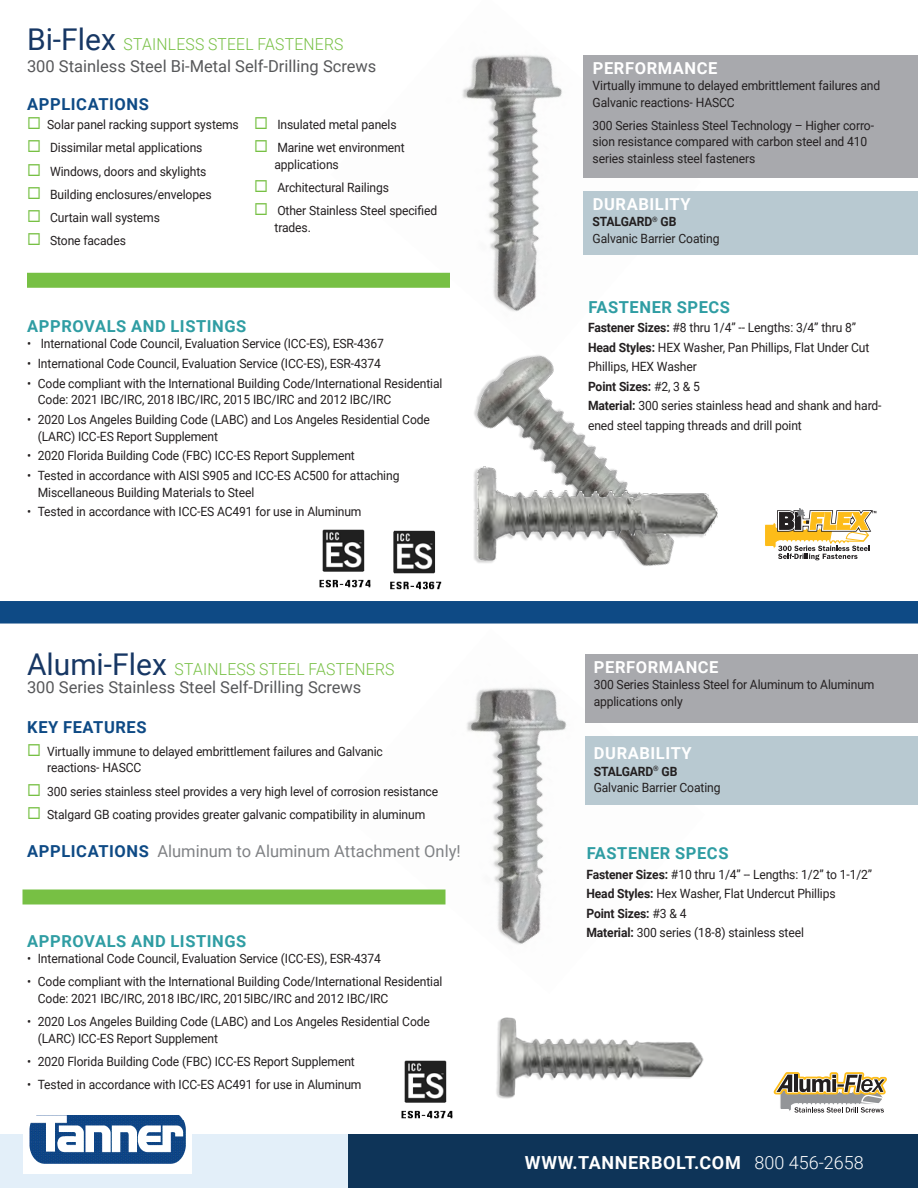
<style>
.page{position:relative;width:918px;height:1188px;background:#fff}
.page>*{position:absolute;margin:0;border:0;box-sizing:border-box;transform-origin:0 0}
.t1{font:700 18px "Roboto";letter-spacing:.035em;color:#fff}
.t2{font:16.5px "Roboto";color:#57585a}
.Bullet{font:700 16.5px "Roboto";letter-spacing:.035em;color:#2f9da3}
.t3{font:300 16.5px "Roboto";letter-spacing:.015em;color:#77c044;scale:.95 1}
.t4{font:16.5px "Roboto";color:#808285}
.t5{font:700 16.5px "Roboto";letter-spacing:.035em;color:#fff}
.t6{font:700 16.5px "Roboto";letter-spacing:.035em;color:#0e4a85}
.t7{font:12.75px/16.5px "Roboto";letter-spacing:-.01em;color:#231f20;scale:.95 1}
.t8{font:700 12.75px "Roboto";letter-spacing:-.01em;color:#231f20;scale:.95 1}
.s1{font-weight:400;font-size:30px;color:#173764}
.s2{font-weight:700}
.s3{font-weight:400}
.s4{font-weight:700;color:#0e4a85}
.s5{font-weight:300}
</style>
<div class="page">
<div style="left:0;top:1134px;width:403px;height:54px;background:#e3eff9"></div>
<img style="left:24px;top:1116px;width:167px;height:58px">
<div style="left:349px;top:1134px;width:569px;height:54px;background:#0e3458"></div>
<img style="left:331px;top:55px;width:370px;height:257px">
<img style="left:335px;top:688px;width:232px;height:257px">
<img style="left:496px;top:1017px;width:208px;height:82px">
<div style="left:584px;top:55px;width:334px;height:122px;background:#a8a9ad"></div>
<div style="left:584px;top:191px;width:334px;height:64px;background:#b8c9d1"></div>
<div style="left:0;top:601px;width:918px;height:23px;background:#0e4a85"></div>
<div style="left:585px;top:654px;width:333px;height:69px;background:#a8a9ad"></div>
<div style="left:585px;top:736px;width:333px;height:69px;background:#b8c9d1"></div>
<svg style="left:774px;top:1072px;width:113px;height:41px"></svg>
<svg style="left:765px;top:508px;width:111px;height:52px"></svg>
<div style="left:22px;top:890px;width:424px;height:14px;background:#77c044"></div>
<img style="left:500px;top:355px;width:54px;height:19px">
<div style="left:27px;top:273px;width:423px;height:15px;background:#77c044"></div>
<img style="left:401px;top:1060px;width:52px;height:59px">
<img style="left:319px;top:529px;width:123px;height:61px">
<img style="left:457px;top:374px;width:281px;height:250px">
<p class="t3" style="left:27px;top:32px;width:335px"><span class="s1">Bi-Flex</span> STAINLESS STEEL FASTENERS</p>
<p class="t2" style="left:27px;top:55px;width:351px">300 Stainless Steel Bi-Metal Self-Drilling Screws</p>
<p class="t6" style="left:27px;top:93px;width:123px">APPLICATIONS</p>
<p class="t7" style="left:47px;top:116px;width:203px">Solar panel racking support systems</p>
<p class="t7" style="left:50px;top:139px;width:162px">Dissimilar metal applications</p>
<p class="t7" style="left:50px;top:162px;width:166px">Windows, doors and skylights</p>
<p class="t7" style="left:50px;top:186px;width:171px">Building enclosures/envelopes</p>
<p class="t7" style="left:50px;top:209px;width:117px">Curtain wall systems</p>
<p class="t7" style="left:50px;top:232px;width:81px">Stone facades</p>
<p class="t7" style="left:277px;top:116px;width:127px">Insulated metal panels</p>
<p class="t7" style="left:274px;top:139px;width:139px">Marine wet environment applications</p>
<p class="t7" style="left:277px;top:179px;width:119px">Architectural Railings</p>
<p class="t7" style="left:274px;top:202px;width:173px">Other Stainless Steel specified trades.</p>
<p class="Bullet" style="left:27px;top:314px;width:221px">APPROVALS AND LISTINGS</p>
<p class="t7" style="left:27px;top:335px;width:377px">• International Code Council, Evaluation Service (ICC-ES), ESR-4367</p>
<p class="t7" style="left:27px;top:355px;width:374px">• International Code Council, Evaluation Service (ICC-ES), ESR-4374</p>
<p class="t7" style="left:38px;top:375px;width:427px;text-indent:-11px">• Code compliant with the International Building Code/International Residential<br>Code: 2021 IBC/IRC, 2018 IBC/IRC, 2015 IBC/IRC and 2012 IBC/IRC</p>
<p class="t7" style="left:38px;top:411px;width:414px;text-indent:-11px">• 2020 Los Angeles Building Code (LABC) and Los Angeles Residential Code (LARC) ICC-ES Report Supplement</p>
<p class="t7" style="left:27px;top:447px;width:347px">• 2020 Florida Building Code (FBC) ICC-ES Report Supplement</p>
<p class="t7" style="left:38px;top:467px;width:382px;text-indent:-11px">• Tested in accordance with AISI S905 and ICC-ES AC500 for attaching<br>Miscellaneous Building Materials to Steel</p>
<p class="t7" style="left:27px;top:503px;width:354px">• Tested in accordance with ICC-ES AC491 for use in Aluminum</p>
<p class="t3" style="left:27px;top:657px;width:388px"><span class="s1">Alumi-Flex</span> STAINLESS STEEL FASTENERS</p>
<p class="t2" style="left:27px;top:675px;width:336px">300 Series Stainless Steel Self-Drilling Screws</p>
<p class="t6" style="left:27px;top:715px;width:121px">KEY FEATURES</p>
<p class="t7" style="left:47px;top:743px;width:355px">Virtually immune to delayed embrittlement failures and Galvanic reactions- HASCC</p>
<p class="t7" style="left:47px;top:782px;width:413px">300 series stainless steel provides a very high level of corrosion resistance</p>
<p class="t7" style="left:47px;top:806px;width:399px">Stalgard GB coating provides greater galvanic compatibility in aluminum</p>
<p class="t5" style="left:593px;top:56px;width:126px">PERFORMANCE</p>
<p class="t7" style="left:593px;top:77px;width:304px">Virtually immune to delayed embrittlement failures and<br>Galvanic reactions- HASCC</p>
<p class="t7" style="left:593px;top:117px;width:298px">300 Series Stainless Steel Technology – Higher corro&shy;sion resistance compared with carbon steel and 410 series stainless steel fasteners</p>
<p class="t5" style="left:593px;top:192px;width:99px">DURABILITY</p>
<p class="t8" style="left:593px;top:213px;width:90px">STALGARD<sup>®</sup> GB</p>
<p class="t7" style="left:593px;top:229px;width:135px">Galvanic Barrier Coating</p>
<p class="Bullet" style="left:588px;top:295px;width:143px">FASTENER SPECS</p>
<p class="t7" style="left:588px;top:319px;width:284px"><span class="s2">Fastener Sizes:</span> #8 thru 1/4” -- Lengths: 3/4” thru 8”</p>
<p class="t7" style="left:588px;top:337px;width:298px;line-height:19.5px"><span class="s2">Head Styles:</span> HEX Washer, Pan Phillips, Flat Under Cut<br>Phillips, HEX Washer</p>
<p class="t8" style="left:588px;top:377px;width:119px">Point Sizes: <span class="s3">#2, 3 &amp; 5</span></p>
<p class="t7" style="left:588px;top:395px;width:310px;line-height:19.5px"><span class="s2">Material:</span> 300 series stainless head and shank and hard&shy;ened steel tapping threads and drill point</p>
<p class="t5" style="left:594px;top:655px;width:126px">PERFORMANCE</p>
<p class="t7" style="left:594px;top:676px;width:297px">300 Series Stainless Steel for Aluminum to Aluminum applications only</p>
<p class="t5" style="left:594px;top:742px;width:99px">DURABILITY</p>
<p class="t8" style="left:594px;top:762px;width:90px">STALGARD<sup>®</sup> GB</p>
<p class="t7" style="left:594px;top:779px;width:135px">Galvanic Barrier Coating</p>
<p class="t4" style="left:27px;top:840px;width:435px"><span class="s4">APPLICATIONS</span> Aluminum to Aluminum Attachment Only!</p>
<p class="Bullet" style="left:587px;top:842px;width:143px">FASTENER SPECS</p>
<p class="t7" style="left:586px;top:865px;width:302px"><span class="s2">Fastener Sizes:</span> #10 thru 1/4” -- Lengths: 1/2” to 1-1/2”</p>
<p class="t7" style="left:586px;top:885px;width:264px"><span class="s2">Head Styles:</span> Hex Washer, Flat Undercut Phillips</p>
<p class="t8" style="left:586px;top:904px;width:107px">Point Sizes: <span class="s3">#3 &amp; 4</span></p>
<p class="t7" style="left:586px;top:924px;width:231px"><span class="s2">Material:</span> 300 series (18-8) stainless steel</p>
<p class="Bullet" style="left:27px;top:929px;width:221px">APPROVALS AND LISTINGS</p>
<p class="t7" style="left:27px;top:950px;width:374px">• International Code Council, Evaluation Service (ICC-ES), ESR-4374</p>
<p class="t7" style="left:38px;top:973px;width:427px;text-indent:-11px">• Code compliant with the International Building Code/International Residential<br>Code: 2021 IBC/IRC, 2018 IBC/IRC, 2015IBC/IRC and 2012 IBC/IRC</p>
<p class="t7" style="left:38px;top:1013px;width:414px;text-indent:-11px">• 2020 Los Angeles Building Code (LABC) and Los Angeles Residential Code (LARC) ICC-ES Report Supplement</p>
<p class="t7" style="left:27px;top:1053px;width:347px">• 2020 Florida Building Code (FBC) ICC-ES Report Supplement</p>
<p class="t7" style="left:27px;top:1076px;width:354px">• Tested in accordance with ICC-ES AC491 for use in Aluminum</p>
<h1 class="t1" style="left:525px;top:1150px;width:340px">WWW.TANNERBOLT.COM <span class="s5">800 456-2658</span></h1>
</div>
